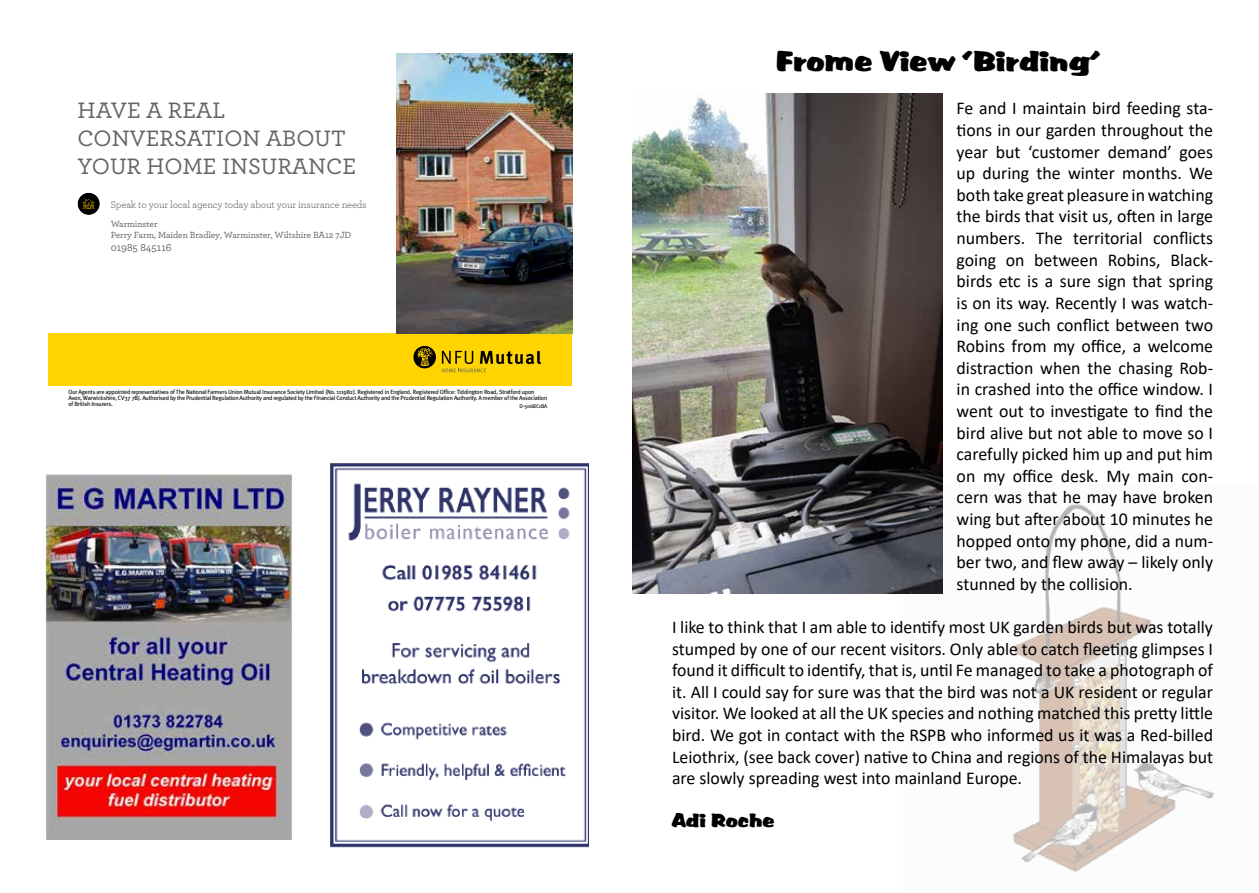
<style>
.page{position:relative;width:1259px;height:893px;background:#fff}
.page>*{position:absolute;margin:0;border:0;box-sizing:border-box;transform-origin:0 0}
.t1{font:27px "Accent SF";color:#000}
.t2{font:500 23.4px/28px "Archer";color:#636466}
.t3{font:18px/21.6px "Calibri";color:#000;text-align:justify}
.t4{font:18px "Accent SF";color:#000}
.t5{font:500 10.95px "Archer";color:#636466}
.t6{font:10.35px "Archer";letter-spacing:-.02em;color:#636466}
.t7{font:500 9.45px/11.2px "Archer";letter-spacing:-.01em;color:#636466}
.t8{font:6.15px/6.1px "Meta Plus";letter-spacing:-.025em;color:#000}
.t9{font:5.55px "Meta Plus";letter-spacing:-.025em;color:#000}
</style>
<div class="page">
<img style="left:903px;top:485px;width:312px;height:387px">
<img style="left:632px;top:93px;width:310px;height:500px">
<img style="left:330px;top:463px;width:258px;height:385px">
<img style="left:46px;top:474px;width:246px;height:366px">
<div style="left:49px;top:333px;width:523px;height:53px;background:#ffd400"></div>
<div style="left:78px;top:193px;width:22px;height:22px;background:#000;border-radius:50%"></div>
<svg style="left:82px;top:199px;width:13px;height:9px"></svg>
<svg style="left:413px;top:346px;width:23px;height:22px"></svg>
<svg style="left:417px;top:347px;width:15px;height:19px"></svg>
<svg style="left:442px;top:351px;width:99px;height:21px"></svg>
<img style="left:396px;top:54px;width:176px;height:279px">
<p class="t2" style="left:78px;top:95px;width:280px">HAVE A REAL<br>CONVERSATION ABOUT<br>YOUR HOME INSURANCE</p>
<p class="t6" style="left:110px;top:197px;width:258px">Speak to your local agency today about your insurance needs</p>
<p class="t7" style="left:111px;top:218px;width:242px">Warminster<br>Perry Farm, Maiden Bradley, Warminster, Wiltshire BA12 7JD</p>
<p class="t5" style="left:111px;top:239px;width:63px">01985 845116</p>
<p class="t8" style="left:68px;top:389px;width:480px">Our Agents are appointed representatives of The National Farmers Union Mutual Insurance Society Limited (No. 111982). Registered in England. Registered Office: Tiddington Road, Stratford upon<br>Avon, Warwickshire, CV37 7BJ. Authorised by the Prudential Regulation Authority and regulated by the Financial Conduct Authority and the Prudential Regulation Authority. A member of the Association of British Insurers.</p>
<p class="t9" style="left:519px;top:403px;width:29px">D-506BC1BA</p>
<h1 class="t1" style="left:776px;top:43px;width:326px">Frome View ‘Birding’</h1>
<p class="t3" style="left:956px;top:97px;width:258px">Fe and I maintain bird feeding sta&shy;tions in our garden throughout the year but ‘customer demand’ goes up during the winter months. We both take great pleasure in watching the birds that visit us, often in large numbers. The territorial conflicts going on between Robins, Black&shy;birds etc is a sure sign that spring is on its way. Recently I was watch&shy;ing one such conflict between two Robins from my office, a welcome distraction when the chasing Rob&shy;in crashed into the office window. I went out to investigate to find the bird alive but not able to move so I carefully picked him up and put him on my office desk. My main con&shy;cern was that he may have broken wing but after about 10 minutes he hopped onto my phone, did a num&shy;ber two, and flew away – likely only stunned by the collision.</p>
<p class="t3" style="left:672px;top:616px;width:543px">I like to think that I am able to identify most UK garden birds but was totally stumped by one of our recent visitors. Only able to catch fleeting glimpses I found it difficult to identify, that is, until Fe managed to take a photograph of it. All I could say for sure was that the bird was not a UK resident or regular visitor. We looked at all the UK species and nothing matched this pretty little bird. We got in contact with the RSPB who informed us it was a Red-billed Leiothrix, (see back cover) native to China and regions of the Himalayas but are slowly spreading west into mainland Europe.</p>
<p class="t4" style="left:672px;top:808px;width:104px">Adi Roche</p>
</div>
